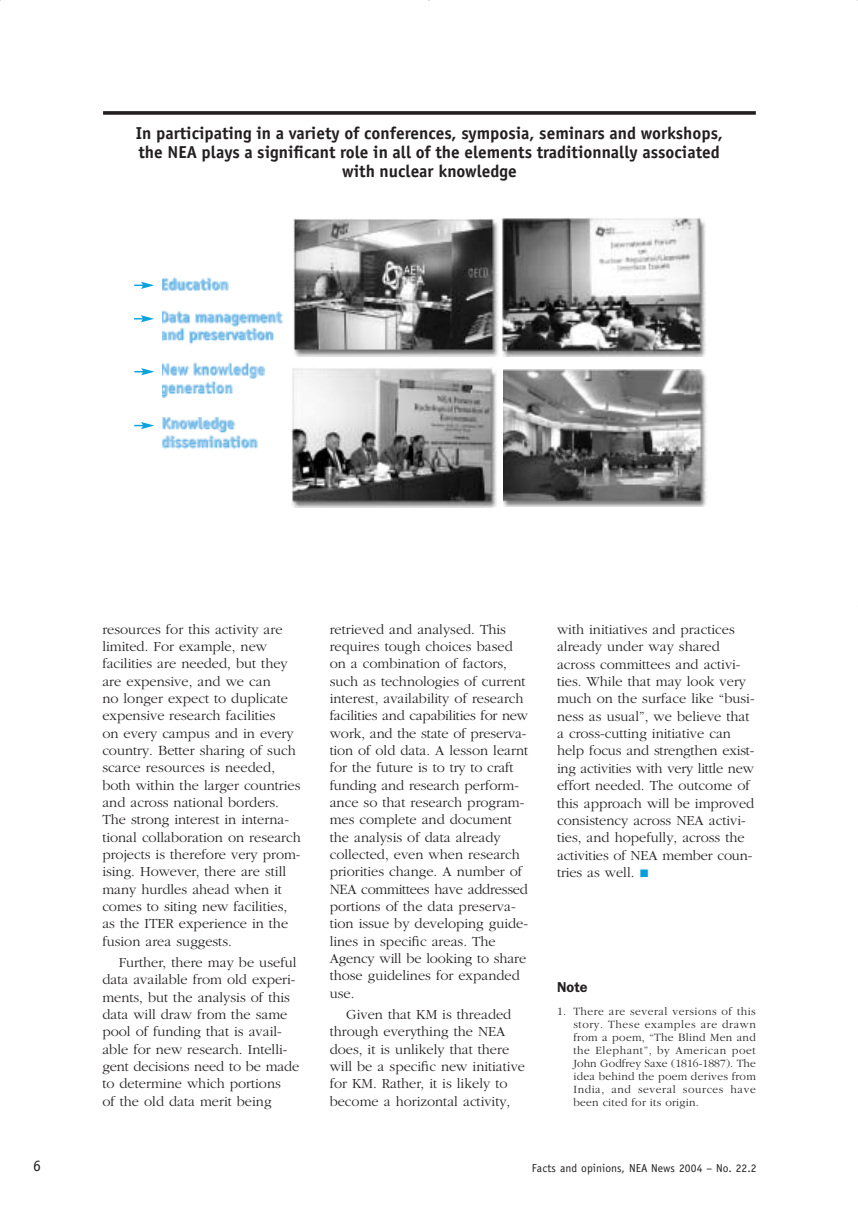
<style>
.page{position:relative;width:858px;height:1213px;background:#fff}
.page>*{position:absolute;margin:0;border:0;box-sizing:border-box;transform-origin:0 0}
.t1{font:700 17.25px/18.8px "Officina Sans";color:#231f20;text-align:center}
.t2{font:15.9px "Officina Sans";color:#231f20}
.t3{font:300 14.85px "Garamond";letter-spacing:-.015em;color:#231f20}
.t4{font:300 14.4px/17.2px "Garamond";color:#231f20}
.t5{font:600 14.4px "Franklin Gothic";color:#231f20}
.t6{font:300 11.55px/13px "Garamond";letter-spacing:.05em;color:#231f20;text-align:justify}
.t7{font:11.55px "Officina Sans";letter-spacing:.01em;color:#231f20}
.t8{font:10.8px "Zapf Dingbats";color:#069ddc}
</style>
<div class="page">
<svg style="left:0;top:0;width:756px;height:508px"></svg>
<p class="t1" style="left:136px;top:126px;width:588px">In participating in a variety of conferences, symposia, seminars and workshops, the NEA plays a significant role in all of the elements traditionnally associated with nuclear knowledge</p>
<p class="t4" style="left:102px;top:621px;width:200px">resources for this activity are limited. For example, new facilities are needed, but they are expensive, and we can<br>no longer expect to duplicate expensive research facilities<br>on every campus and in every country. Better sharing of such scarce resources is needed, both within the larger countries and across national borders.<br>The strong interest in interna&shy;tional collaboration on research projects is therefore very prom&shy;ising. However, there are still many hurdles ahead when it comes to siting new facilities, as the ITER experience in the fusion area suggests.</p>
<p class="t4" style="left:102px;top:955px;width:198px;text-indent:16px">Further, there may be useful data available from old experi&shy;ments, but the analysis of this data will draw from the same pool of funding that is avail&shy;able for new research. Intelli&shy;gent decisions need to be made to determine which portions<br>of the old data merit being</p>
<p class="t4" style="left:329px;top:622px;width:200px">retrieved and analysed. This requires tough choices based on a combination of factors, such as technologies of current interest, availability of research facilities and capabilities for new work, and the state of preserva&shy;tion of old data. A lesson learnt for the future is to try to craft funding and research perform&shy;ance so that research program&shy;mes complete and document the analysis of data already collected, even when research priorities change. A number of</p>
<p class="t3" style="left:329px;top:883px;width:200px">NEA committees have addressed</p>
<p class="t4" style="left:329px;top:899px;width:200px">portions of the data preserva&shy;tion issue by developing guide&shy;lines in specific areas. The<br>Agency will be looking to share those guidelines for expanded use.</p>
<p class="t4" style="left:329px;top:1007px;width:197px;text-indent:16px">Given that KM is threaded through everything the NEA does, it is unlikely that there will be a specific new initiative for KM. Rather, it is likely to become a horizontal activity,</p>
<p class="t4" style="left:557px;top:621px;width:199px">with initiatives and practices already under way shared across committees and activi&shy;ties. While that may look very much on the surface like “busi&shy;ness as usual”, we believe that a cross-cutting initiative can help focus and strengthen exist&shy;ing activities with very little new effort needed. The outcome of this approach will be improved consistency across NEA activi&shy;ties, and hopefully, across the activities of NEA member coun&shy;tries as well.</p>
<p class="t8" style="left:640px;top:868px;width:10px">■</p>
<p class="t5" style="left:557px;top:981px;width:32px">Note</p>
<p class="t6" style="left:573px;top:1005px;width:184px;text-indent:-16px">1. There are several versions of this story. These examples are drawn from a poem, “The Blind Men and the Elephant”, by American poet John Godfrey Saxe (1816-1887). The idea behind the poem derives from India, and several sources have been cited for its origin.</p>
<p class="t2" style="left:33px;top:1159px;width:9px">6</p>
<p class="t7" style="left:531px;top:1163px;width:226px">Facts and opinions, NEA News 2004 – No. 22.2</p>
</div>
